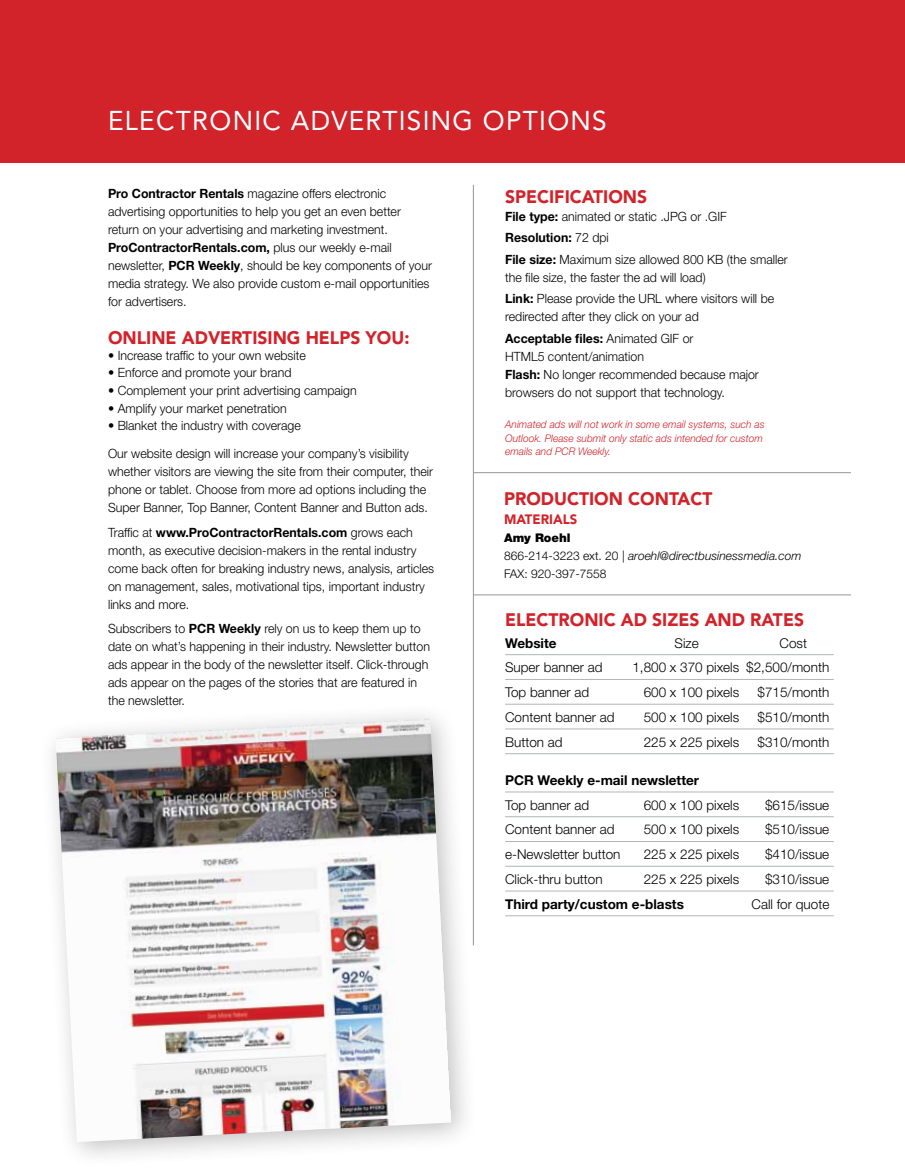
<style>
.page{position:relative;width:905px;height:1175px;background:#fff}
.page>*{position:absolute;margin:0;border:0;box-sizing:border-box;transform-origin:0 0}
.t1{font:27px "Avenir LT Std";letter-spacing:.05em;color:#fff}
.t2{font:900 18px "Avenir LT Std";color:#d2232a}
.t3{font:300 13.5px "Helvetica Neue LT Std";color:#000}
.t4{font:700 13.5px "Helvetica Neue LT Std";color:#000}
.t5{font:900 13.5px "Avenir LT Std";color:#d2232a}
.t6{font:300 12.75px/18px "Helvetica Neue LT Std";color:#000}
.t7{font:300 12px/18px "Helvetica Neue LT Std";color:#000}
.t8{font:italic 300 10.5px/13.5px "Helvetica Neue LT Std";color:#d2232a}
.s1{font-weight:700}
.s2{font-weight:900}
.s3{font-style:italic}
</style>
<div class="page">
<div style="left:0;top:0;width:904px;height:162px;background:#d2232a"></div>
<hr style="left:505px;top:654px;width:328px;height:1px;background:#b1b4b6">
<hr style="left:505px;top:679px;width:328px;height:1px;background:#b1b4b6">
<hr style="left:505px;top:704px;width:328px;height:1px;background:#b1b4b6">
<hr style="left:505px;top:728px;width:328px;height:1px;background:#b1b4b6">
<hr style="left:505px;top:753px;width:328px;height:1px;background:#b1b4b6">
<hr style="left:505px;top:791px;width:328px;height:1px;background:#b1b4b6">
<hr style="left:505px;top:816px;width:328px;height:1px;background:#b1b4b6">
<hr style="left:505px;top:841px;width:328px;height:1px;background:#b1b4b6">
<hr style="left:505px;top:866px;width:328px;height:1px;background:#b1b4b6">
<hr style="left:505px;top:890px;width:328px;height:1px;background:#b1b4b6">
<hr style="left:505px;top:915px;width:328px;height:1px;background:#b1b4b6">
<hr style="left:473px;top:185px;width:1px;height:760px;background:#939598">
<hr style="left:473px;top:594px;width:378px;height:1px;background:#939598">
<hr style="left:473px;top:472px;width:378px;height:1px;background:#939598">
<div style="left:38px;top:701px;width:440px;height:467px;background:#000;opacity:.24"></div>
<img style="left:56px;top:718px;width:395px;height:424px">
<h1 class="t1" style="left:108px;top:105px;width:500px">ELECTRONIC ADVERTISING OPTIONS</h1>
<p class="t6" style="left:108px;top:184px;width:325px"><span class="s1">Pro Contractor Rentals</span> magazine offers electronic advertising opportunities to help you get an even better return on your advertising and marketing investment.<br><span class="s1">ProContractorRentals.com,</span> plus our weekly e-mail newsletter, <span class="s1">PCR Weekly</span>, should be key components of your media strategy. We also provide custom e-mail opportunities for advertisers.</p>
<h2 class="t2" style="left:108px;top:327px;width:303px">ON LIN E ADVERTISING HELPS YOU:</h2>
<p class="t6" style="left:108px;top:346px;width:199px">• Increase traffic to your own website</p>
<p class="t6" style="left:108px;top:363px;width:185px">• Enforce and promote your brand</p>
<p class="t6" style="left:108px;top:381px;width:250px">• Complement your print advertising campaign</p>
<p class="t6" style="left:108px;top:399px;width:180px">• Amplify your market penetration</p>
<p class="t6" style="left:108px;top:412px;width:302px;line-height:27.5px">• Blanket the industry with coverage<br>Our website design will increase your company’s visibility</p>
<p class="t6" style="left:108px;top:462px;width:326px">whether visitors are viewing the site from their computer, their phone or tablet. Choose from more ad options including the<br>Super Banner, Top Banner, Content Banner and Button ads.</p>
<p class="t6" style="left:108px;top:523px;width:327px">Traffic at <span class="s1">www.ProContractorRentals.com</span> grows each month, as executive decision-makers in the rental industry come back often for breaking industry news, analysis, articles on management, sales, motivational tips, important industry links and more.</p>
<p class="t6" style="left:108px;top:619px;width:323px">Subscribers to <span class="s1">PCR Weekly</span> rely on us to keep them up to date on what’s happening in their industry. Newsletter button ads appear in the body of the newsletter itself. Click-through ads appear on the pages of the stories that are featured in the newsletter.</p>
<h2 class="t2" style="left:505px;top:185px;width:117px">SPECIFICATIONS</h2>
<p class="t6" style="left:505px;top:205px;width:284px;line-height:21.5px"><span class="s1">File type:</span> animated or static .JPG or .GIF<br><span class="s1">Resolution:</span> 72 dpi<br><span class="s1">File size:</span> Maximum size allowed 800 KB (the smaller</p>
<p class="t6" style="left:505px;top:266px;width:270px;line-height:21.5px">the file size, the faster the ad will load)<br><span class="s1">Link:</span> Please provide the URL where visitors will be</p>
<p class="t6" style="left:505px;top:306px;width:195px;line-height:21.5px">redirected after they click on your ad<br><span class="s1">Acceptable files:</span> Animated GIF or</p>
<p class="t6" style="left:505px;top:347px;width:255px">HTML5 content/animation<br><span class="s1">Flash:</span> No longer recommended because major browsers do not support that technology.</p>
<p class="t8" style="left:505px;top:418px;width:261px">Animated ads will not work in some email systems, such as<br>Outlook. Please submit only static ads intended for custom emails and PCR Weekly.</p>
<h2 class="t2" style="left:504px;top:488px;width:150px">PRODUCTION CONT</h2>
<h2 class="t2" style="left:677px;top:488px;width:25px">ACT</h2>
<p class="t5" style="left:504px;top:510px;width:73px">MATERIALS</p>
<p class="t7" style="left:504px;top:528px;width:299px"><span class="s2">Amy Roehl<br></span>866-214-3223 ext. 20 | <span class="s3">aroehl@directbusinessmedia.com<br></span>FAX: 920-397-7558</p>
<h2 class="t2" style="left:505px;top:608px;width:45px">ELECTRON</h2>
<h2 class="t2" style="left:598px;top:608px;width:205px">IC AD SIZES AND RATES</h2>
<p class="t4" style="left:505px;top:634px;width:53px">Website</p>
<p class="t3" style="left:674px;top:634px;width:26px">Size</p>
<p class="t3" style="left:779px;top:634px;width:29px">Cost</p>
<p class="t3" style="left:505px;top:659px;width:99px">Super banner ad</p>
<p class="t3" style="left:632px;top:659px;width:198px">1,800 x 370 pixels $2,500/month</p>
<p class="t3" style="left:505px;top:684px;width:86px">Top banner ad</p>
<p class="t3" style="left:643px;top:684px;width:97px">600 x 100 pixels</p>
<p class="t3" style="left:757px;top:684px;width:73px">$715/month</p>
<p class="t3" style="left:505px;top:708px;width:111px">Content banner ad</p>
<p class="t3" style="left:643px;top:708px;width:97px">500 x 100 pixels</p>
<p class="t3" style="left:757px;top:708px;width:73px">$510/month</p>
<p class="t3" style="left:505px;top:733px;width:59px">Button ad</p>
<p class="t3" style="left:643px;top:733px;width:97px">225 x 225 pixels</p>
<p class="t3" style="left:757px;top:733px;width:73px">$310/month</p>
<p class="t4" style="left:505px;top:771px;width:195px">PCR Weekly e-mail newsletter</p>
<p class="t3" style="left:505px;top:796px;width:86px">Top banner ad</p>
<p class="t3" style="left:643px;top:796px;width:97px">600 x 100 pixels</p>
<p class="t3" style="left:765px;top:796px;width:66px">$615/issue</p>
<p class="t3" style="left:505px;top:821px;width:111px">Content banner ad</p>
<p class="t3" style="left:643px;top:821px;width:97px">500 x 100 pixels</p>
<p class="t3" style="left:765px;top:821px;width:66px">$510/issue</p>
<p class="t3" style="left:505px;top:846px;width:117px">e-Newsletter button</p>
<p class="t3" style="left:643px;top:846px;width:97px">225 x 225 pixels</p>
<p class="t3" style="left:765px;top:846px;width:66px">$410/issue</p>
<p class="t3" style="left:505px;top:870px;width:99px">Click-thru button</p>
<p class="t3" style="left:643px;top:870px;width:97px">225 x 225 pixels</p>
<p class="t3" style="left:765px;top:870px;width:66px">$310/issue</p>
<p class="t4" style="left:505px;top:895px;width:180px">Third party/custom e-blasts</p>
<p class="t3" style="left:751px;top:895px;width:79px">Call for quote</p>
</div>
